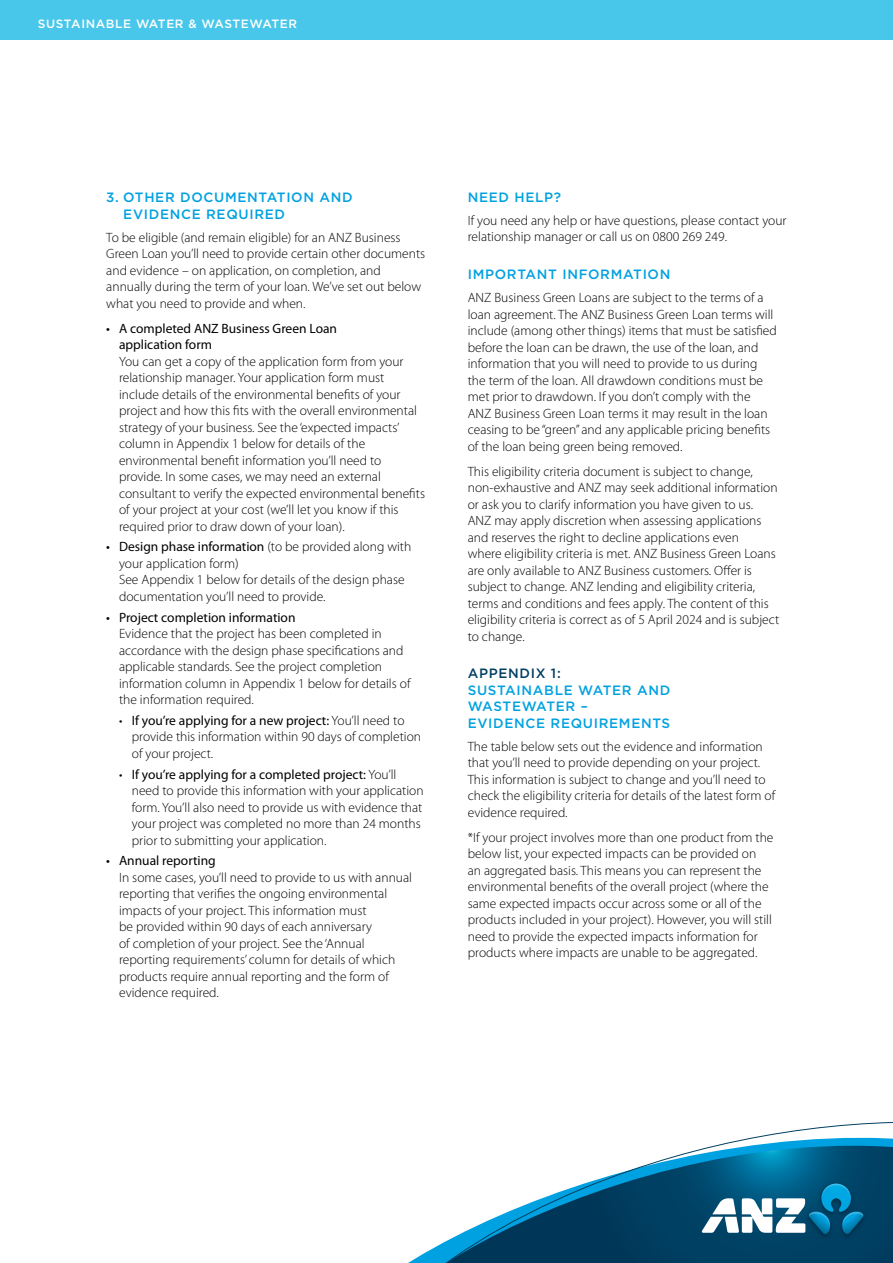
<style>
.page{position:relative;width:893px;height:1263px;background:#fff}
.page>*{position:absolute;margin:0;border:0;box-sizing:border-box;transform-origin:0 0}
.t1{font:300 13.5px/16.5px "Myriad Pro";color:#000}
.t2{font:500 13.5px/16.5px "Gotham";letter-spacing:.05em;color:#00a1e0}
.t3{font:13.5px/16.5px "Myriad Pro";color:#000}
.t4{font:500 13.5px "Gotham";letter-spacing:.05em;color:#004062}
.t5{font:500 12px "Gotham";letter-spacing:.05em;color:#fff}
.s1{font-weight:400}
</style>
<div class="page">
<div style="left:0;top:0;width:893px;height:40px;background:#49c7eb"></div>
<svg style="left:408px;top:1122px;width:485px;height:141px"></svg>
<img style="left:799px;top:1175px;width:75px;height:71px">
<svg style="left:702px;top:1183px;width:106px;height:51px"></svg>
<img style="left:808px;top:1183px;width:56px;height:51px">
<p class="t5" style="left:38px;top:16px;width:261px">SUSTAINABLE WATER &amp; WASTEWATER</p>
<p class="t2" style="left:123px;top:189px;width:231px;text-indent:-17px">3. OTHER DOCUMENTATION AND<br>EVIDENCE REQUIRED</p>
<p class="t1" style="left:106px;top:229px;width:320px">To be eligible (and remain eligible) for an ANZ Business Green Loan you’ll need to provide certain other documents and evidence – on application, on completion, and annually during the term of your loan. We’ve set out below what you need to provide and when.</p>
<p class="t3" style="left:119px;top:320px;width:220px;text-indent:-13px">• A completed ANZ Business Green Loan application form</p>
<p class="t1" style="left:119px;top:353px;width:307px">You can get a copy of the application form from your relationship manager. Your application form must include details of the environmental benefits of your project and how this fits with the overall environmental strategy of your business. See the ‘expected impacts’ column in Appendix 1 below for details of the environmental benefit information you’ll need to provide. In some cases, we may need an external consultant to verify the expected environmental benefits of your project at your cost (we’ll let you know if this required prior to draw down of your loan).</p>
<p class="t1" style="left:119px;top:538px;width:294px;text-indent:-13px"><span class="s1">• Design phase information</span> (to be provided along with your application form)<br>See Appendix 1 below for details of the design phase documentation you’ll need to provide.</p>
<p class="t3" style="left:106px;top:608px;width:191px">• Project completion information</p>
<p class="t1" style="left:119px;top:625px;width:293px">Evidence that the project has been completed in accordance with the design phase specifications and applicable standards. See the project completion information column in Appendix 1 below for details of the information required.</p>
<p class="t1" style="left:132px;top:712px;width:291px;text-indent:-13px">• <span class="s1">If you’re applying for a new project:</span> You’ll need to provide this information within 90 days of completion of your project.</p>
<p class="t1" style="left:132px;top:766px;width:293px;text-indent:-13px">• <span class="s1">If you’re applying for a completed project:</span> You’ll need to provide this information with your application form. You’ll also need to provide us with evidence that your project was completed no more than 24 months prior to submitting your application.</p>
<p class="t3" style="left:106px;top:852px;width:111px">• Annual reporting</p>
<p class="t1" style="left:119px;top:869px;width:294px">In some cases, you’ll need to provide to us with annual reporting that verifies the ongoing environmental impacts of your project. This information must<br>be provided within 90 days of each anniversary<br>of completion of your project. See the ‘Annual reporting requirements’ column for details of which products require annual reporting and the form of evidence required.</p>
<p class="t2" style="left:468px;top:189px;width:95px">NEED HELP?</p>
<p class="t1" style="left:468px;top:212px;width:320px">If you need any help or have questions, please contact your relationship manager or call us on 0800 269 249.</p>
<p class="t2" style="left:468px;top:266px;width:204px">IMPORTANT INFORMATION</p>
<p class="t1" style="left:468px;top:289px;width:311px">ANZ Business Green Loans are subject to the terms of a loan agreement. The ANZ Business Green Loan terms will include (among other things) items that must be satisfied before the loan can be drawn, the use of the loan, and information that you will need to provide to us during the term of the loan. All drawdown conditions must be met prior to drawdown. If you don’t comply with the ANZ Business Green Loan terms it may result in the loan ceasing to be “green” and any applicable pricing benefits of the loan being green being removed.</p>
<p class="t1" style="left:468px;top:463px;width:313px">This eligibility criteria document is subject to change, non-exhaustive and ANZ may seek additional information or ask you to clarify information you have given to us.<br>ANZ may apply discretion when assessing applications and reserves the right to decline applications even<br>where eligibility criteria is met. ANZ Business Green Loans are only available to ANZ Business customers. Offer is subject to change. ANZ lending and eligibility criteria, terms and conditions and fees apply. The content of this eligibility criteria is correct as of 5 April 2024 and is subject to change.</p>
<p class="t4" style="left:468px;top:665px;width:95px">APPENDIX 1:</p>
<p class="t2" style="left:468px;top:682px;width:204px">SUSTAINABLE WATER AND<br>WASTEWATER –<br>EVIDENCE REQUIREMENTS</p>
<p class="t1" style="left:468px;top:738px;width:309px">The table below sets out the evidence and information that you’ll need to provide depending on your project.<br>This information is subject to change and you’ll need to check the eligibility criteria for details of the latest form of evidence required.</p>
<p class="t1" style="left:468px;top:829px;width:307px">*If your project involves more than one product from the below list, your expected impacts can be provided on<br>an aggregated basis. This means you can represent the environmental benefits of the overall project (where the same expected impacts occur across some or all of the products included in your project). However, you will still need to provide the expected impacts information for products where impacts are unable to be aggregated.</p>
</div>
